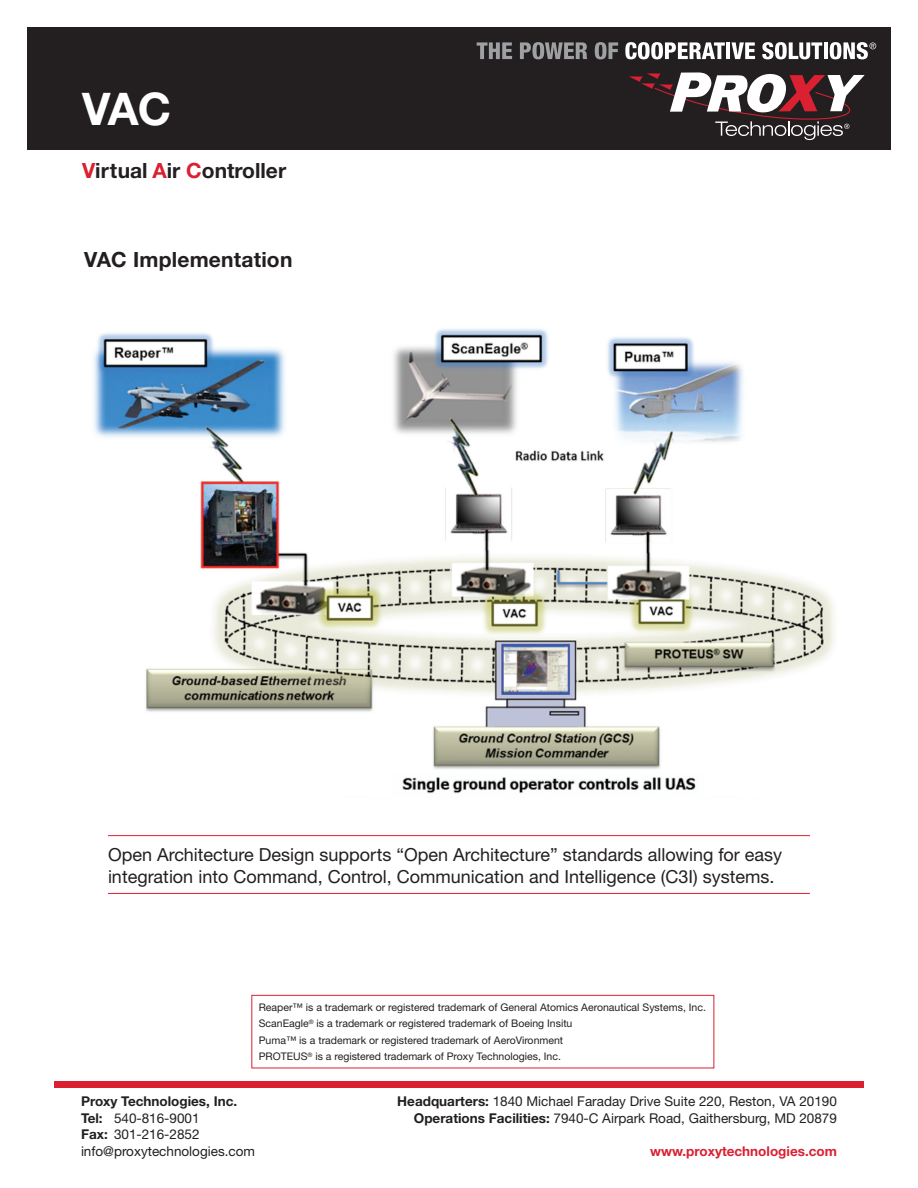
<style>
.page{position:relative;width:918px;height:1188px;background:#fff}
.page>*{position:absolute;margin:0;border:0;box-sizing:border-box;transform-origin:0 0}
.t1{font:700 45px "Helvetica Neue CE";color:#fff}
.t2{font:700 21px "Helvetica Neue CE";color:#231f20}
.t3{font:700 21px "Helvetica Neue";letter-spacing:.01em;color:#231f20}
.t4{font:18px/22.5px "Helvetica Neue CE";color:#231f20}
.t5{font:13.5px/16.5px "Helvetica Neue East A";color:#231f20}
.t6{font:700 13.5px "Helvetica Neue";color:#da2031}
.t7{font:700 13.5px "Helvetica Neue";color:#231f20}
.t8{font:10.5px "Helvetica Neue";color:#231f20}
.s1{color:#da2031}
.s2{font-family:"Helvetica Neue";font-weight:700}
</style>
<div class="page">
<div style="left:27px;top:27px;width:864px;height:122px;background:#231f20"></div>
<svg style="left:629px;top:72px;width:236px;height:68px"></svg>
<svg style="left:477px;top:42px;width:35px;height:17px"></svg>
<svg style="left:520px;top:42px;width:67px;height:17px"></svg>
<svg style="left:595px;top:42px;width:23px;height:17px"></svg>
<svg style="left:625px;top:42px;width:100px;height:17px"></svg>
<hr style="left:726px;top:42px;width:4px;height:17px;background:#fff">
<svg style="left:732px;top:42px;width:23px;height:17px"></svg>
<svg style="left:762px;top:42px;width:60px;height:17px"></svg>
<hr style="left:824px;top:42px;width:4px;height:17px;background:#fff">
<svg style="left:830px;top:42px;width:46px;height:17px"></svg>
<div style="left:54px;top:1081px;width:810px;height:7px;background:#da2031"></div>
<img style="left:93px;top:329px;width:742px;height:564px">
<hr style="left:108px;top:835px;width:702px;height:1px;background:#da2031">
<hr style="left:108px;top:893px;width:702px;height:1px;background:#da2031">
<div style="left:252px;top:995px;width:462px;height:73px;border:1px solid #da2031"></div>
<p class="t1" style="left:82px;top:81px;width:91px">VAC</p>
<p class="t2" style="left:82px;top:158px;width:206px"><span class="s1">V</span>irtual <span class="s1">A</span>ir <span class="s1">C</span>ontroller</p>
<p class="t3" style="left:84px;top:247px;width:210px">VAC Implementation</p>
<p class="t4" style="left:108px;top:843px;width:676px">Open Architecture Design supports “Open Architecture” standards allowing for easy integration into Command, Control, Communication and Intelligence (C3I) systems.</p>
<p class="t8" style="left:259px;top:1001px;width:449px">Reaper™ is a trademark or registered trademark of General Atomics Aeronautical Systems, Inc.</p>
<p class="t8" style="left:259px;top:1017px;width:315px">ScanEagle<sup>®</sup> is a trademark or registered trademark of Boeing Insitu</p>
<p class="t8" style="left:259px;top:1034px;width:306px">Puma™ is a trademark or registered trademark of AeroVironment</p>
<p class="t8" style="left:259px;top:1050px;width:304px">PROTEUS<sup>®</sup> is a registered trademark of Proxy Technologies, Inc.</p>
<p class="t7" style="left:81px;top:1093px;width:158px">Proxy Technologies, Inc.</p>
<p class="t5" style="left:81px;top:1110px;width:176px"><span class="s2">Tel:</span> 540-816-9001<br><span class="s2">Fax:</span> 301-216-2852 info@proxytechnologies.com</p>
<p class="t5" style="left:397px;top:1093px;width:441px;text-align:right"><span class="s2">Headquarters:</span> 1840 Michael Faraday Drive Suite 220, Reston, VA 20190<br><span class="s2">Operations Facilities:</span> 7940-C Airpark Road, Gaithersburg, MD 20879</p>
<p class="t6" style="left:650px;top:1142px;width:188px">www.proxytechnologies.com</p>
</div>
